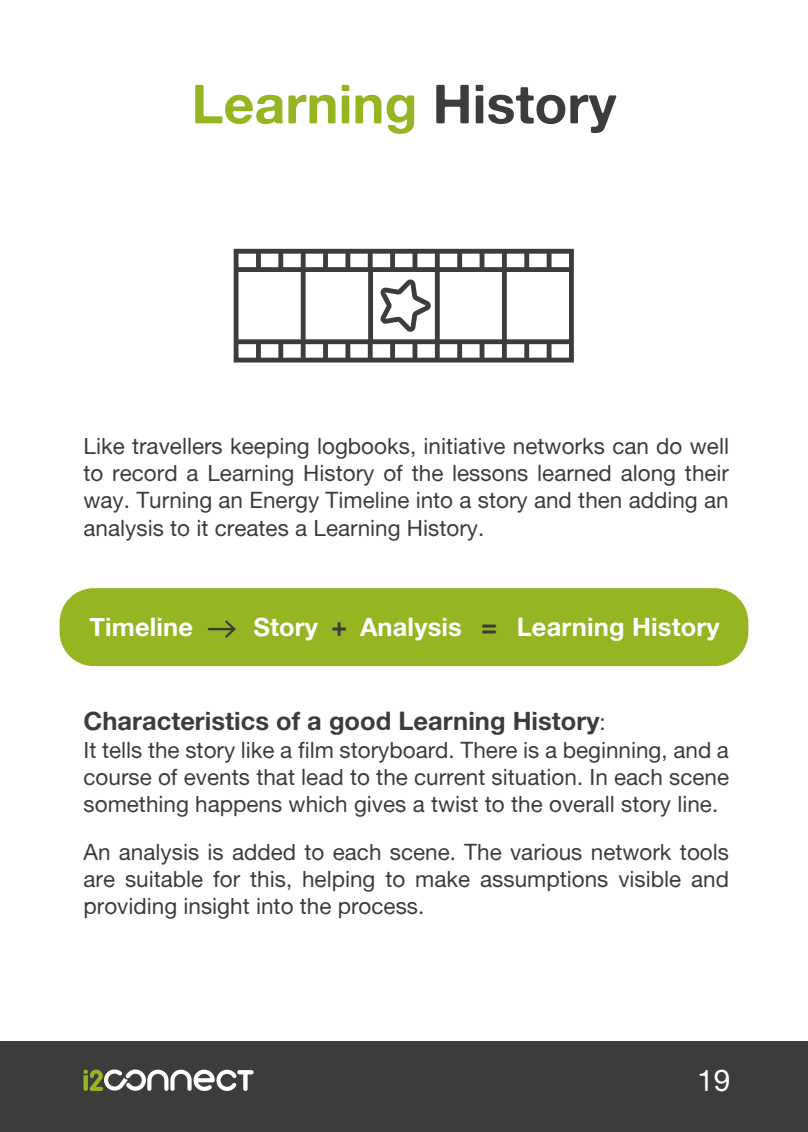
<style>
.page{position:relative;width:808px;height:1132px;background:#fff}
.page>*{position:absolute;margin:0;border:0;box-sizing:border-box;transform-origin:0 0}
.t1{font:54px "Alte Haas Grotesk Bold";color:#96b522}
.t2{font:30px "Alte Haas Grotesk";color:#fff}
.t3{font:25.5px "Alte Haas Grotesk Bold";color:#3c3c3b}
.t4{font:25.5px "Alte Haas Grotesk Bold";letter-spacing:.005em;color:#fff}
.t5{font:22.5px/27px "Alte Haas Grotesk";color:#3c3c3b;text-align:justify}
.s1{color:#3c3c3b}
.s2{font-size:27px;color:#3c3c3b}
.s3{font-family:"Alte Haas Grotesk";font-size:22.5px}
</style>
<div class="page">
<div style="left:0;top:1041px;width:808px;height:90px;background:#3c3c3b"></div>
<svg style="left:83px;top:1069px;width:171px;height:22px"></svg>
<div style="left:60px;top:588px;width:688px;height:78px;background:#96b522;border-radius:34px"></div>
<hr style="left:209px;top:627px;width:25px;height:3px;background:#3c3c3b">
<svg style="left:225px;top:620px;width:11px;height:17px"></svg>
<svg style="left:234px;top:249px;width:340px;height:113px"></svg>
<h1 class="t1" style="left:191px;top:71px;width:426px">Learning <span class="s1">History</span></h1>
<p class="t5" style="left:83px;top:432px;width:647px">Like travellers keeping logbooks, initiative networks can do well to record a Learning History of the lessons learned along their way. Turning an Energy Timeline into a story and then adding an analysis to it creates a Learning History.</p>
<p class="t4" style="left:89px;top:611px;width:105px">Timeline</p>
<p class="t4" style="left:253px;top:611px;width:468px">Story <span class="s2">+</span> Analysis <span class="s2">=</span> Learning History</p>
<p class="t3" style="left:83px;top:704px;width:524px">Characteristics of a good Learning History<span class="s3">:</span></p>
<p class="t5" style="left:84px;top:736px;width:647px">It tells the story like a film storyboard. There is a beginning, and a course of events that lead to the current situation. In each scene something happens which gives a twist to the overall story line.</p>
<p class="t5" style="left:84px;top:838px;width:647px">An analysis is added to each scene. The various network tools are suitable for this, helping to make assumptions visible and providing insight into the process.</p>
<h2 class="t2" style="left:697px;top:1062px;width:35px">19</h2>
</div>
